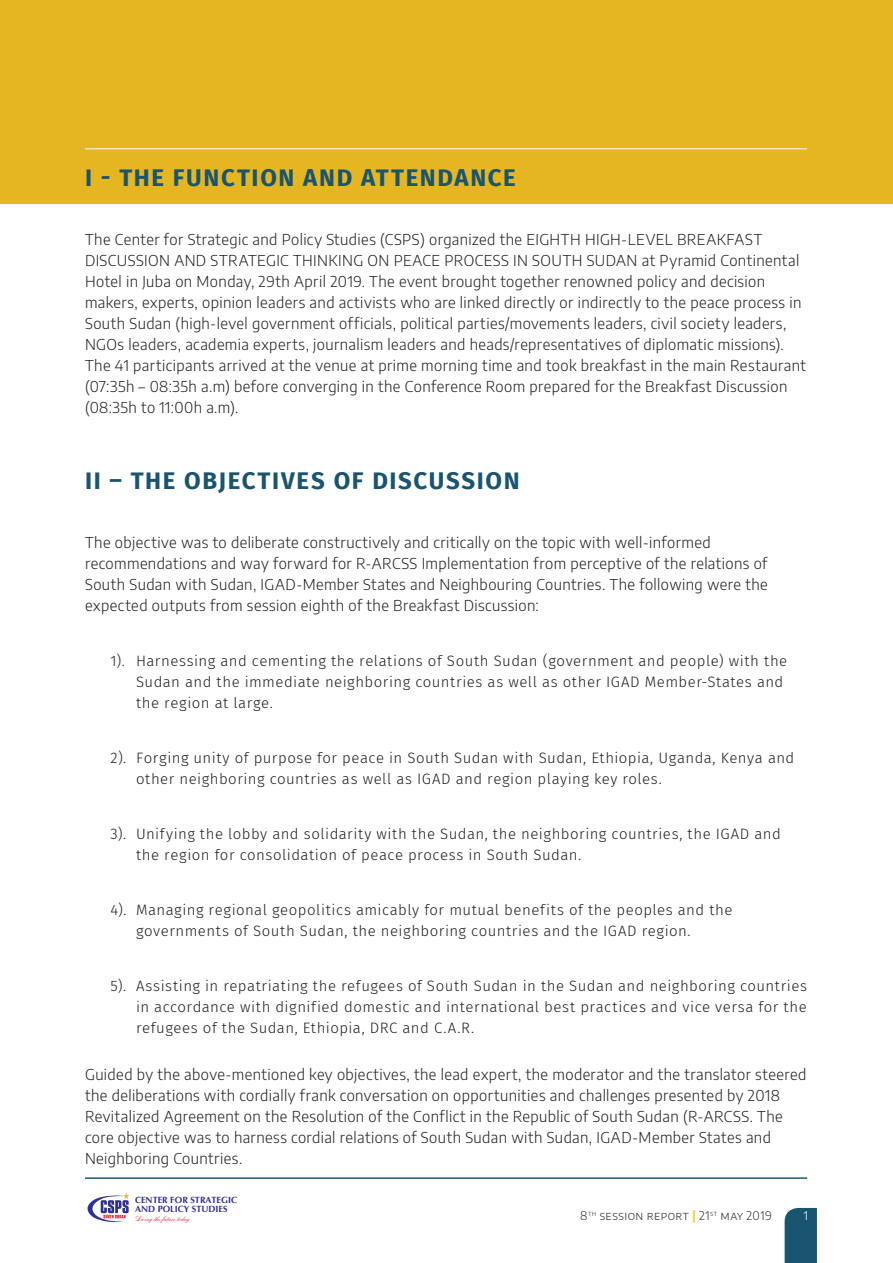
<style>
.page{position:relative;width:893px;height:1263px;background:#fff}
.page>*{position:absolute;margin:0;border:0;box-sizing:border-box;transform-origin:0 0}
.APPENDICES_SUBHEADS{font:700 24px "Fira Sans";letter-spacing:.07em;color:#195570}
.Body_Copy{font:300 15px/21px "Encode Sans";letter-spacing:.025em;color:#231f20}
.t1{font:300 15px/21px "Fira Sans";letter-spacing:.03em;color:#231f20}
.t2{font:300 12px "Encode Sans";letter-spacing:.045em;color:#323332}
.t3{font:300 12px "Encode Sans";color:#fff}
.t4{font:700 9px/9.8px "Optima";color:#2e3092}
.t5{font:7.65px "Bank Scr D";color:#ee1d23}
.s1{font-weight:700;color:#fbc82a}
</style>
<div class="page">
<div style="left:785px;top:1208px;width:32px;height:55px;background:#195570"></div>
<svg style="left:87px;top:1193px;width:42px;height:29px"></svg>
<div style="left:0;top:0;width:893px;height:204px;background:#e5b621"></div>
<hr style="left:85px;top:1178px;width:722px;height:1px;background:#195570">
<hr style="left:85px;top:149px;width:722px;height:1px;background:#fff">
<p class="APPENDICES_SUBHEADS" style="left:85px;top:158px;width:432px">I - THE FUNCTION AND ATTENDANCE</p>
<p class="Body_Copy" style="left:85px;top:229px;width:722px">The Center for Strategic and Policy Studies (CSPS) organized the EIGHTH HIGH-LEVEL BREAKFAST DISCUSSION AND STRATEGIC THINKING ON PEACE PROCESS IN SOUTH SUDAN at Pyramid Continental Hotel in Juba on Monday, 29th April 2019. The event brought together renowned policy and decision makers, experts, opinion leaders and activists who are linked directly or indirectly to the peace process in South Sudan (high-level government officials, political parties/movements leaders, civil society leaders, NGOs leaders, academia experts, journalism leaders and heads/representatives of diplomatic missions).<br>The 41 participants arrived at the venue at prime morning time and took breakfast in the main Restaurant (07:35h – 08:35h a.m) before converging in the Conference Room prepared for the Breakfast Discussion (08:35h to 11:00h a.m).</p>
<p class="APPENDICES_SUBHEADS" style="left:85px;top:460px;width:436px">II – THE OBJECTIVES OF DISCUSSION</p>
<p class="Body_Copy" style="left:85px;top:531px;width:684px">The objective was to deliberate constructively and critically on the topic with well-informed recommendations and way forward for R-ARCSS Implementation from perceptive of the relations of South Sudan with Sudan, IGAD-Member States and Neighbouring Countries. The following were the expected outputs from session eighth of the Breakfast Discussion:</p>
<p class="t1" style="left:136px;top:650px;width:653px;text-indent:-26px">1). Harnessing and cementing the relations of South Sudan (government and people) with the<br>Sudan and the immediate neighboring countries as well as other IGAD Member-States and the region at large.</p>
<p class="t1" style="left:136px;top:747px;width:660px;text-indent:-26px">2). Forging unity of purpose for peace in South Sudan with Sudan, Ethiopia, Uganda, Kenya and other neighboring countries as well as IGAD and region playing key roles.</p>
<p class="t1" style="left:136px;top:823px;width:646px;text-indent:-26px">3). Unifying the lobby and solidarity with the Sudan, the neighboring countries, the IGAD and the region for consolidation of peace process in South Sudan.</p>
<p class="t1" style="left:136px;top:900px;width:598px;text-indent:-26px">4). Managing regional geopolitics amicably for mutual benefits of the peoples and the governments of South Sudan, the neighboring countries and the IGAD region.</p>
<p class="t1" style="left:136px;top:976px;width:672px;text-align:justify;text-indent:-26px">5). Assisting in repatriating the refugees of South Sudan in the Sudan and neighboring countries in accordance with dignified domestic and international best practices and vice versa for the refugees of the Sudan, Ethiopia, DRC and C.A.R.</p>
<p class="Body_Copy" style="left:85px;top:1063px;width:723px">Guided by the above-mentioned key objectives, the lead expert, the moderator and the translator steered the deliberations with cordially frank conversation on opportunities and challenges presented by 2018<br>Revitalized Agreement on the Resolution of the Conflict in the Republic of South Sudan (R-ARCSS. The core objective was to harness cordial relations of South Sudan with Sudan, IGAD-Member States and Neighboring Countries.</p>
<p class="t4" style="left:135px;top:1195px;width:104px">CENTER FOR STRATEGIC<br>AND POLICY STUDIES</p>
<p class="t5" style="left:135px;top:1215px;width:56px">Living the future today</p>
<p class="t2" style="left:580px;top:1207px;width:193px">8<sup>th</sup> SessioN report <span class="s1">|</span> 21<sup>ST</sup> MAY 2019</p>
<p class="t3" style="left:804px;top:1207px;width:6px">1</p>
</div>
